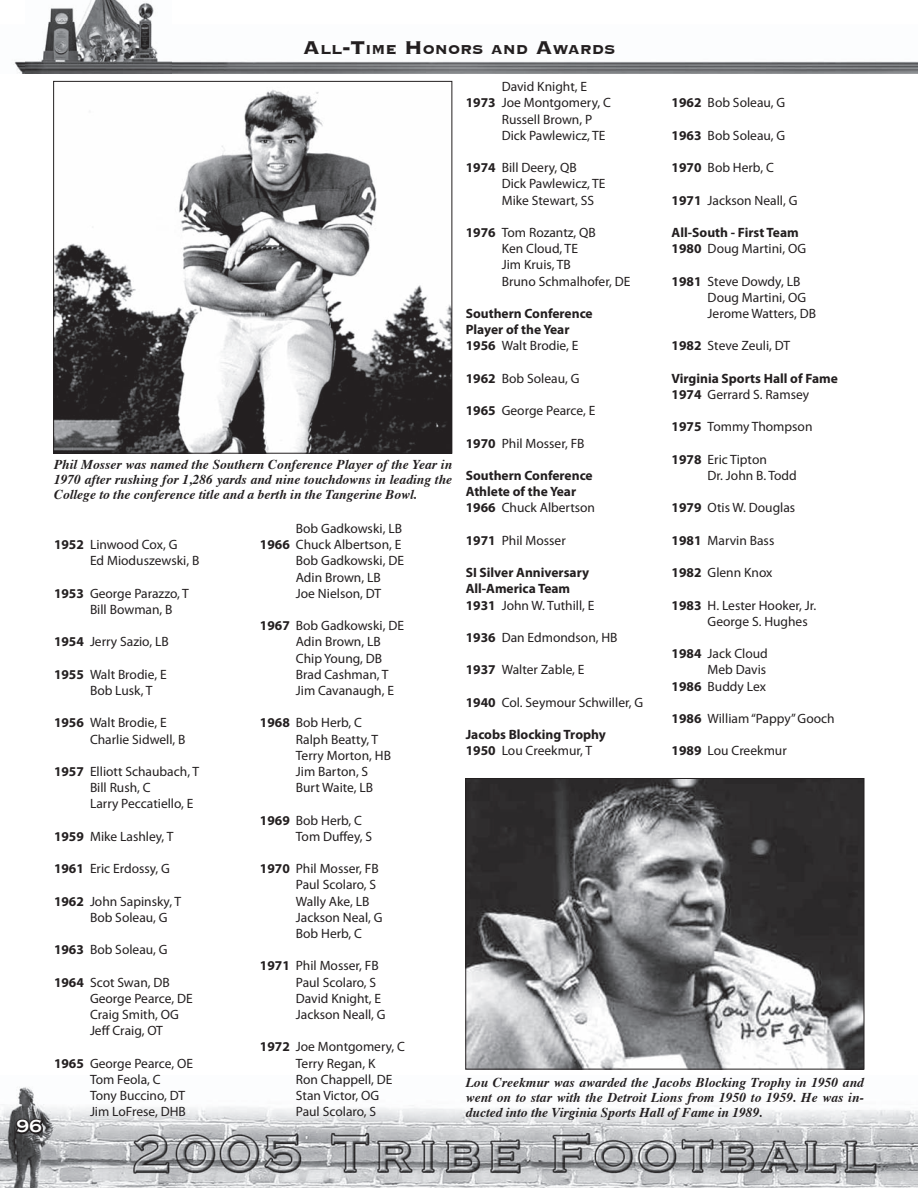
<style>
.page{position:relative;width:918px;height:1188px;background:#fff}
.page>*{position:absolute;margin:0;border:0;box-sizing:border-box;transform-origin:0 0}
.t1{font:700 18px "Copperplate Gothic";color:#fff}
.t2{font:700 16.8px "Copperplate";color:#231f20}
.t3{font:13.5px/16.2px "Myriad Pro";color:#231f20}
.t4{font:italic 700 13.5px/15px "Times";color:#231f20;text-align:justify}
.t5{font:700 13.5px/16.2px "Myriad Pro";color:#231f20}
.s1{font-size:24px}
.s2{font-weight:700}
.s3{font-weight:400}
</style>
<div class="page">
<img style="left:0;top:1087px;width:918px;height:101px">
<img style="left:48px;top:0;width:106px;height:24px">
<img style="left:13px;top:24px;width:905px;height:50px">
<svg style="left:13px;top:1116px;width:32px;height:20px"></svg>
<img style="left:467px;top:780px;width:395px;height:288px">
<div style="left:465px;top:778px;width:399px;height:292px;border:1px solid #231f20"></div>
<img style="left:55px;top:90px;width:395px;height:362px">
<div style="left:53px;top:81px;width:399px;height:373px;border:1px solid #231f20"></div>
<h1 class="t1" style="left:16px;top:1117px;width:27px">96</h1>
<p class="t2" style="left:303px;top:39px;width:314px"><span class="s1">A</span>LL<span class="s1">-T</span>IME <span class="s1">H</span>ONORS AND <span class="s1">A</span>WARDS</p>
<p class="t4" style="left:54px;top:458px;width:400px">Phil Mosser was named the Southern Conference Player of the Year in 1970 after rushing for 1,286 yards and nine touchdowns in leading the College to the conference title and a berth in the Tangerine Bowl.</p>
<p class="t3" style="left:90px;top:537px;width:111px;text-indent:-36px"><span class="s2">1952</span> Linwood Cox, G<br>Ed Mioduszewski, B</p>
<p class="t3" style="left:90px;top:585px;width:100px;text-indent:-36px"><span class="s2">1953</span> George Parazzo, T<br>Bill Bowman, B</p>
<p class="t3" style="left:54px;top:634px;width:116px"><span class="s2">1954</span> Jerry Sazio, LB</p>
<p class="t3" style="left:90px;top:666px;width:78px;text-indent:-36px"><span class="s2">1955</span> Walt Brodie, E<br>Bob Lusk, T</p>
<p class="t3" style="left:90px;top:715px;width:97px;text-indent:-36px"><span class="s2">1956</span> Walt Brodie, E<br>Charlie Sidwell, B</p>
<p class="t3" style="left:90px;top:764px;width:111px;text-indent:-36px"><span class="s2">1957</span> Elliott Schaubach, T<br>Bill Rush, C<br>Larry Peccatiello, E</p>
<p class="t3" style="left:54px;top:828px;width:121px"><span class="s2">1959</span> Mike Lashley, T</p>
<p class="t3" style="left:54px;top:861px;width:118px"><span class="s2">1961</span> Eric Erdossy, G</p>
<p class="t3" style="left:90px;top:893px;width:93px;text-indent:-36px"><span class="s2">1962</span> John Sapinsky, T<br>Bob Soleau, G</p>
<p class="t3" style="left:54px;top:942px;width:115px"><span class="s2">1963</span> Bob Soleau, G</p>
<p class="t3" style="left:90px;top:974px;width:104px;text-indent:-36px"><span class="s2">1964</span> Scot Swan, DB<br>George Pearce, DE<br>Craig Smith, OG<br>Jeff Craig, OT</p>
<p class="t3" style="left:90px;top:1055px;width:105px;text-indent:-36px"><span class="s2">1965</span> George Pearce, OE<br>Tom Feola, C<br>Tony Buccino, DT<br>Jim LoFrese, DHB</p>
<p class="t3" style="left:296px;top:521px;width:108px">Bob Gadkowski, LB</p>
<p class="t3" style="left:260px;top:537px;width:143px"><span class="s2">1966</span> Chuck Albertson, E</p>
<p class="t3" style="left:296px;top:553px;width:110px">Bob Gadkowski, DE</p>
<p class="t3" style="left:296px;top:569px;width:86px">Adin Brown, LB</p>
<p class="t3" style="left:296px;top:585px;width:87px">Joe Nielson, DT</p>
<p class="t3" style="left:296px;top:618px;width:110px;text-indent:-36px"><span class="s2">1967</span> Bob Gadkowski, DE<br>Adin Brown, LB<br>Chip Young, DB<br>Brad Cashman, T<br>Jim Cavanaugh, E</p>
<p class="t3" style="left:296px;top:715px;width:97px;text-indent:-36px"><span class="s2">1968</span> Bob Herb, C<br>Ralph Beatty, T<br>Terry Morton, HB<br>Jim Barton, S<br>Burt Waite, LB</p>
<p class="t3" style="left:296px;top:812px;width:78px;text-indent:-36px"><span class="s2">1969</span> Bob Herb, C<br>Tom Duffey, S</p>
<p class="t3" style="left:296px;top:861px;width:88px;text-indent:-36px"><span class="s2">1970</span> Phil Mosser, FB<br>Paul Scolaro, S<br>Wally Ake, LB<br>Jackson Neal, G<br>Bob Herb, C</p>
<p class="t3" style="left:296px;top:958px;width:91px;text-indent:-36px"><span class="s2">1971</span> Phil Mosser, FB<br>Paul Scolaro, S<br>David Knight, E<br>Jackson Neall, G</p>
<p class="t3" style="left:296px;top:1039px;width:111px;text-indent:-36px"><span class="s2">1972</span> Joe Montgomery, C<br>Terry Regan, K<br>Ron Chappell, DE<br>Stan Victor, OG<br>Paul Scolaro, S</p>
<p class="t3" style="left:502px;top:79px;width:87px">David Knight, E</p>
<p class="t3" style="left:466px;top:95px;width:147px"><span class="s2">1973</span> Joe Montgomery, C</p>
<p class="t3" style="left:502px;top:111px;width:92px">Russell Brown, P</p>
<p class="t3" style="left:502px;top:127px;width:105px">Dick Pawlewicz, TE</p>
<p class="t3" style="left:502px;top:160px;width:105px;text-indent:-36px"><span class="s2">1974</span> Bill Deery, QB<br>Dick Pawlewicz, TE<br>Mike Stewart, SS</p>
<p class="t3" style="left:502px;top:225px;width:130px;text-indent:-36px"><span class="s2">1976</span> Tom Rozantz, QB<br>Ken Cloud, TE<br>Jim Kruis, TB<br>Bruno Schmalhofer, DE</p>
<p class="t5" style="left:466px;top:305px;width:129px">Southern Conference<br>Player of the Year<br>1956 <span class="s3">Walt Brodie, E</span></p>
<p class="t3" style="left:466px;top:370px;width:115px"><span class="s2">1962</span> Bob Soleau, G</p>
<p class="t3" style="left:466px;top:403px;width:131px"><span class="s2">1965</span> George Pearce, E</p>
<p class="t3" style="left:466px;top:435px;width:120px"><span class="s2">1970</span> Phil Mosser, FB</p>
<p class="t5" style="left:466px;top:467px;width:131px">Southern Conference<br>Athlete of the Year<br>1966 <span class="s3">Chuck Albertson</span></p>
<p class="t3" style="left:466px;top:532px;width:102px"><span class="s2">1971</span> Phil Mosser</p>
<p class="t5" style="left:466px;top:565px;width:130px">SI Silver Anniversary<br>All-America Team<br>1931 <span class="s3">John W. Tuthill, E</span></p>
<p class="t3" style="left:466px;top:630px;width:153px"><span class="s2">1936</span> Dan Edmondson, HB</p>
<p class="t3" style="left:466px;top:662px;width:120px"><span class="s2">1937</span> Walter Zable, E</p>
<p class="t3" style="left:466px;top:694px;width:179px"><span class="s2">1940</span> Col. Seymour Schwiller, G</p>
<p class="t5" style="left:466px;top:727px;width:142px">Jacobs Blocking Trophy<br>1950 <span class="s3">Lou Creekmur, T</span></p>
<p class="t3" style="left:672px;top:95px;width:115px"><span class="s2">1962</span> Bob Soleau, G</p>
<p class="t3" style="left:672px;top:127px;width:115px"><span class="s2">1963</span> Bob Soleau, G</p>
<p class="t3" style="left:672px;top:160px;width:104px"><span class="s2">1970</span> Bob Herb, C</p>
<p class="t3" style="left:672px;top:192px;width:127px"><span class="s2">1971</span> Jackson Neall, G</p>
<p class="t5" style="left:672px;top:224px;width:136px">All-South - First Team<br>1980 <span class="s3">Doug Martini, OG</span></p>
<p class="t3" style="left:708px;top:273px;width:110px;text-indent:-36px"><span class="s2">1981</span> Steve Dowdy, LB<br>Doug Martini, OG<br>Jerome Watters, DB</p>
<p class="t3" style="left:672px;top:338px;width:120px"><span class="s2">1982</span> Steve Zeuli, DT</p>
<p class="t5" style="left:672px;top:370px;width:168px">Virginia Sports Hall of Fame<br>1974 <span class="s3">Gerrard S. Ramsey</span></p>
<p class="t3" style="left:672px;top:419px;width:142px"><span class="s2">1975</span> Tommy Thompson</p>
<p class="t3" style="left:708px;top:451px;width:91px;text-indent:-36px"><span class="s2">1978</span> Eric Tipton<br>Dr. John B. Todd</p>
<p class="t3" style="left:672px;top:500px;width:125px"><span class="s2">1979</span> Otis W. Douglas</p>
<p class="t3" style="left:672px;top:532px;width:104px"><span class="s2">1981</span> Marvin Bass</p>
<p class="t3" style="left:672px;top:565px;width:102px"><span class="s2">1982</span> Glenn Knox</p>
<p class="t3" style="left:708px;top:597px;width:110px;text-indent:-36px"><span class="s2">1983</span> H. Lester Hooker, Jr.<br>George S. Hughes</p>
<p class="t3" style="left:672px;top:646px;width:98px;text-align:right"><span class="s2">1984</span> Jack Cloud<br>Meb Davis<br><span class="s2">1986</span> Buddy Lex</p>
<p class="t3" style="left:672px;top:711px;width:165px"><span class="s2">1986</span> William “Pappy” Gooch</p>
<p class="t3" style="left:672px;top:743px;width:117px"><span class="s2">1989</span> Lou Creekmur</p>
<p class="t4" style="left:466px;top:1075px;width:400px">Lou Creekmur was awarded the Jacobs Blocking Trophy in 1950 and went on to star with the Detroit Lions from 1950 to 1959. He was in&shy;ducted into the Virginia Sports Hall of Fame in 1989.</p>
</div>
